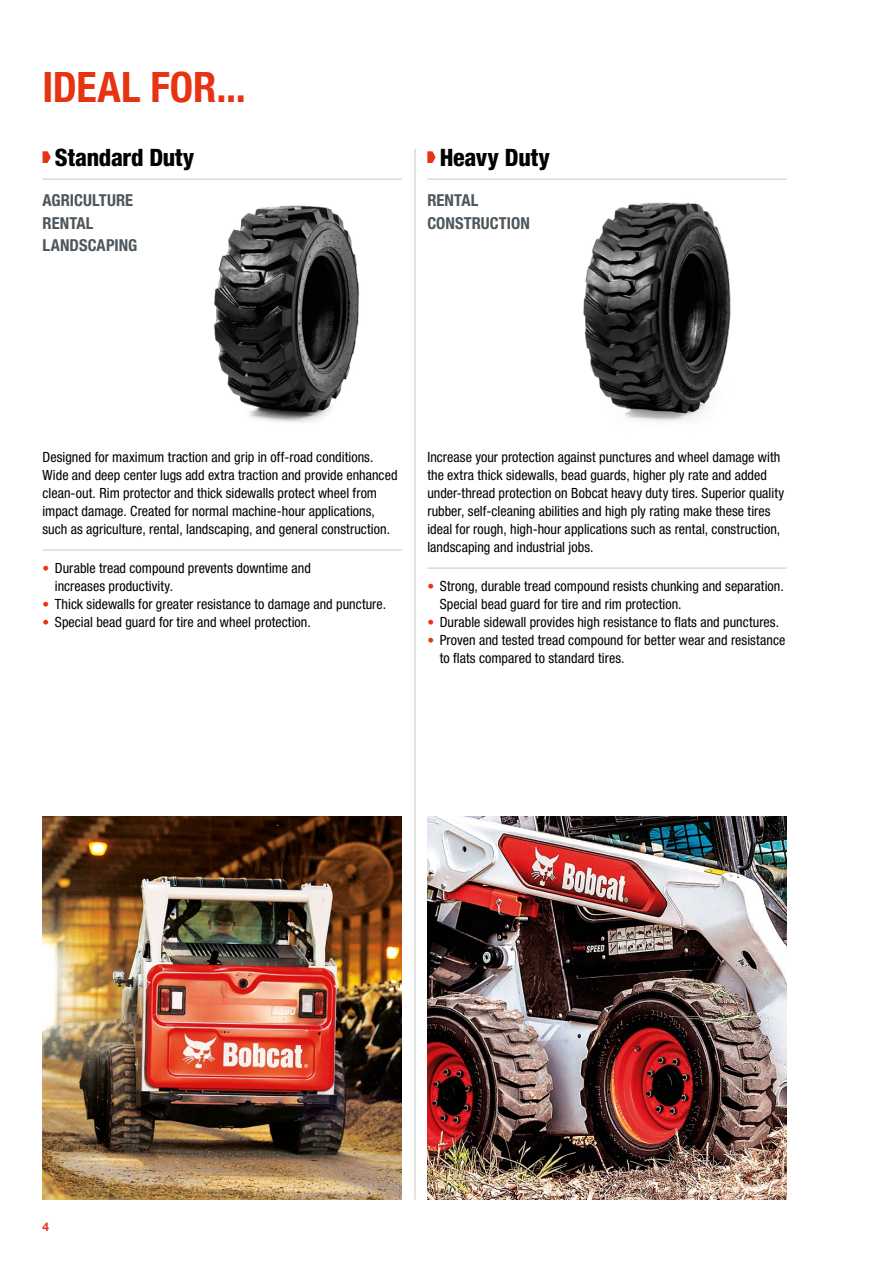
<style>
.page{position:relative;width:893px;height:1263px;background:#fff}
.page>*{position:absolute;margin:0;border:0;box-sizing:border-box;transform-origin:0 0}
.t1{font:700 condensed 42px "Helvetica Neue LT Pro";letter-spacing:-.005em;color:#e63312}
.t2{font:800 condensed 24px "Helvetica Neue LT Pro";letter-spacing:-.01em;color:#000}
.t3{font:700 condensed 16.5px/22.5px "Helvetica Neue LT Pro";letter-spacing:.005em;color:#4c565c}
.t4{font:condensed 14.1px/18px "Helvetica Neue LT Pro";letter-spacing:.005em;color:#000}
.t5{font:700 12px "Helvetica Neue LT Pro";color:#e63312}
.s1{font-weight:700;font-stretch:normal;font-size:13.5px;color:#e63312}
</style>
<div class="page">
<hr style="left:43px;top:179px;width:359px;height:1px;background:#c6c6c6">
<hr style="left:43px;top:550px;width:359px;height:1px;background:#c6c6c6">
<svg style="left:43px;top:151px;width:8px;height:12px"></svg>
<hr style="left:427px;top:179px;width:360px;height:1px;background:#c6c6c6">
<hr style="left:427px;top:568px;width:360px;height:1px;background:#c6c6c6">
<svg style="left:427px;top:151px;width:9px;height:12px"></svg>
<img style="left:583px;top:202px;width:148px;height:219px">
<img style="left:183px;top:179px;width:195px;height:244px">
<img style="left:43px;top:816px;width:359px;height:383px">
<img style="left:427px;top:816px;width:360px;height:383px">
<hr style="left:415px;top:149px;width:1px;height:1050px;background:#c6c6c6">
<h1 class="t1" style="left:43px;top:62px;width:205px">IDEAL FOR...</h1>
<h2 class="t2" style="left:55px;top:143px;width:141px">Standard Duty</h2>
<p class="t3" style="left:43px;top:189px;width:96px">AGRICULTURE<br>RENTAL<br>LANDSCAPING</p>
<h2 class="t2" style="left:440px;top:143px;width:112px">Heavy Duty</h2>
<p class="t3" style="left:427px;top:189px;width:104px">RENTAL<br>CONSTRUCTION</p>
<p class="t4" style="left:43px;top:448px;width:356px">Designed for maximum traction and grip in off-road conditions.<br>Wide and deep center lugs add extra traction and provide enhanced clean-out. Rim protector and thick sidewalls protect wheel from impact damage. Created for normal machine-hour applications, such as agriculture, rental, landscaping, and general construction.</p>
<p class="t4" style="left:55px;top:559px;width:258px;text-indent:-12px"><span class="s1">•</span> Durable tread compound prevents downtime and increases productivity.</p>
<p class="t4" style="left:43px;top:595px;width:345px"><span class="s1">•</span> Thick sidewalls for greater resistance to damage and puncture.</p>
<p class="t4" style="left:43px;top:613px;width:270px"><span class="s1">•</span> Special bead guard for tire and wheel protection.</p>
<p class="t4" style="left:427px;top:448px;width:358px">Increase your protection against punctures and wheel damage with the extra thick sidewalls, bead guards, higher ply rate and added under-thread protection on Bobcat heavy duty tires. Superior quality rubber, self-cleaning abilities and high ply rating make these tires ideal for rough, high-hour applications such as rental, construction, landscaping and industrial jobs.</p>
<p class="t4" style="left:440px;top:577px;width:346px;text-indent:-12px"><span class="s1">•</span> Strong, durable tread compound resists chunking and separation.<br>Special bead guard for tire and rim protection.</p>
<p class="t4" style="left:427px;top:613px;width:353px"><span class="s1">•</span> Durable sidewall provides high resistance to flats and punctures.</p>
<p class="t4" style="left:440px;top:631px;width:347px;text-indent:-12px"><span class="s1">•</span> Proven and tested tread compound for better wear and resistance to flats compared to standard tires.</p>
<p class="t5" style="left:43px;top:1219px;width:8px">4</p>
</div>
